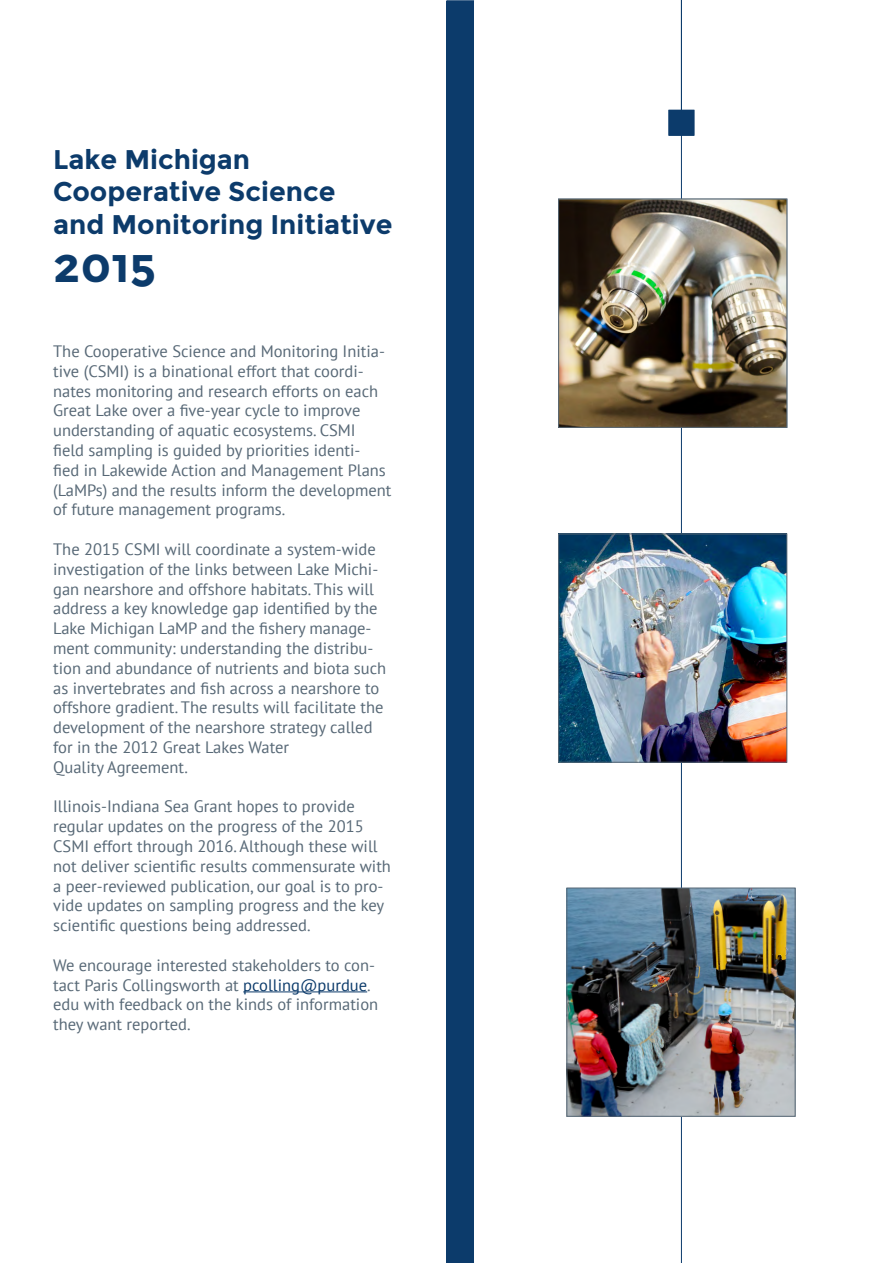
<style>
.page{position:relative;width:893px;height:1263px;background:#fff}
.page>*{position:absolute;margin:0;border:0;box-sizing:border-box;transform-origin:0 0}
.t1{font:700 45px "Montserrat Alternates";color:#0c3b6b}
.t2{font:700 27px/32.4px "Montserrat";color:#0c3b6b}
.t3{font:16.5px/19.8px "PT Sans";color:#576876}
.s1{color:#0c3b6b}
</style>
<div class="page">
<hr style="left:681px;top:124px;width:1px;height:1139px;background:#0c3b6b">
<hr style="left:243px;top:991px;width:124px;height:1px;background:#0c3b6b">
<img style="left:568px;top:889px;width:226px;height:226px">
<div style="left:566px;top:887px;width:230px;height:230px;border:1px solid #576876"></div>
<div style="left:447px;top:1px;width:27px;height:1261px;background:#0c3b6b"></div>
<div style="left:446px;top:0;width:28px;height:1263px;border:1px solid #0c3b6b"></div>
<div style="left:669px;top:110px;width:25px;height:26px;background:#0c3b6b;border:1px solid #0c3b6b"></div>
<hr style="left:681px;top:0;width:1px;height:136px;background:#0c3b6b">
<img style="left:560px;top:535px;width:225px;height:226px">
<div style="left:558px;top:533px;width:229px;height:230px;border:1px solid #576876"></div>
<img style="left:560px;top:201px;width:225px;height:225px">
<div style="left:558px;top:199px;width:229px;height:229px;border:1px solid #576876"></div>
<h2 class="t2" style="left:53px;top:143px;width:341px">Lake Michigan<br>Cooperative Science and Monitoring Initiative</h2>
<h1 class="t1" style="left:53px;top:239px;width:105px">2015</h1>
<p class="t3" style="left:53px;top:341px;width:340px">The Cooperative Science and Monitoring Initia&shy;tive (CSMI) is a binational effort that coordi&shy;nates monitoring and research efforts on each Great Lake over a five-year cycle to improve understanding of aquatic ecosystems. CSMI<br>field sampling is guided by priorities identi-<br>fied in Lakewide Action and Management Plans (LaMPs) and the results inform the development of future management programs.</p>
<p class="t3" style="left:53px;top:539px;width:335px">The 2015 CSMI will coordinate a system-wide investigation of the links between Lake Michi&shy;gan nearshore and offshore habitats. This will address a key knowledge gap identified by the Lake Michigan LaMP and the fishery manage&shy;ment community: understanding the distribu&shy;tion and abundance of nutrients and biota such as invertebrates and fish across a nearshore to offshore gradient. The results will facilitate the development of the nearshore strategy called for in the 2012 Great Lakes Water<br>Quality Agreement.</p>
<p class="t3" style="left:53px;top:796px;width:339px">Illinois-Indiana Sea Grant hopes to provide regular updates on the progress of the 2015<br>CSMI effort through 2016. Although these will not deliver scientific results commensurate with a peer-reviewed publication, our goal is to pro&shy;vide updates on sampling progress and the key scientific questions being addressed.</p>
<p class="t3" style="left:53px;top:955px;width:327px">We encourage interested stakeholders to con&shy;tact Paris Collingsworth at <span class="s1">pcolling@purdue</span>. edu with feedback on the kinds of information they want reported.</p>
</div>
